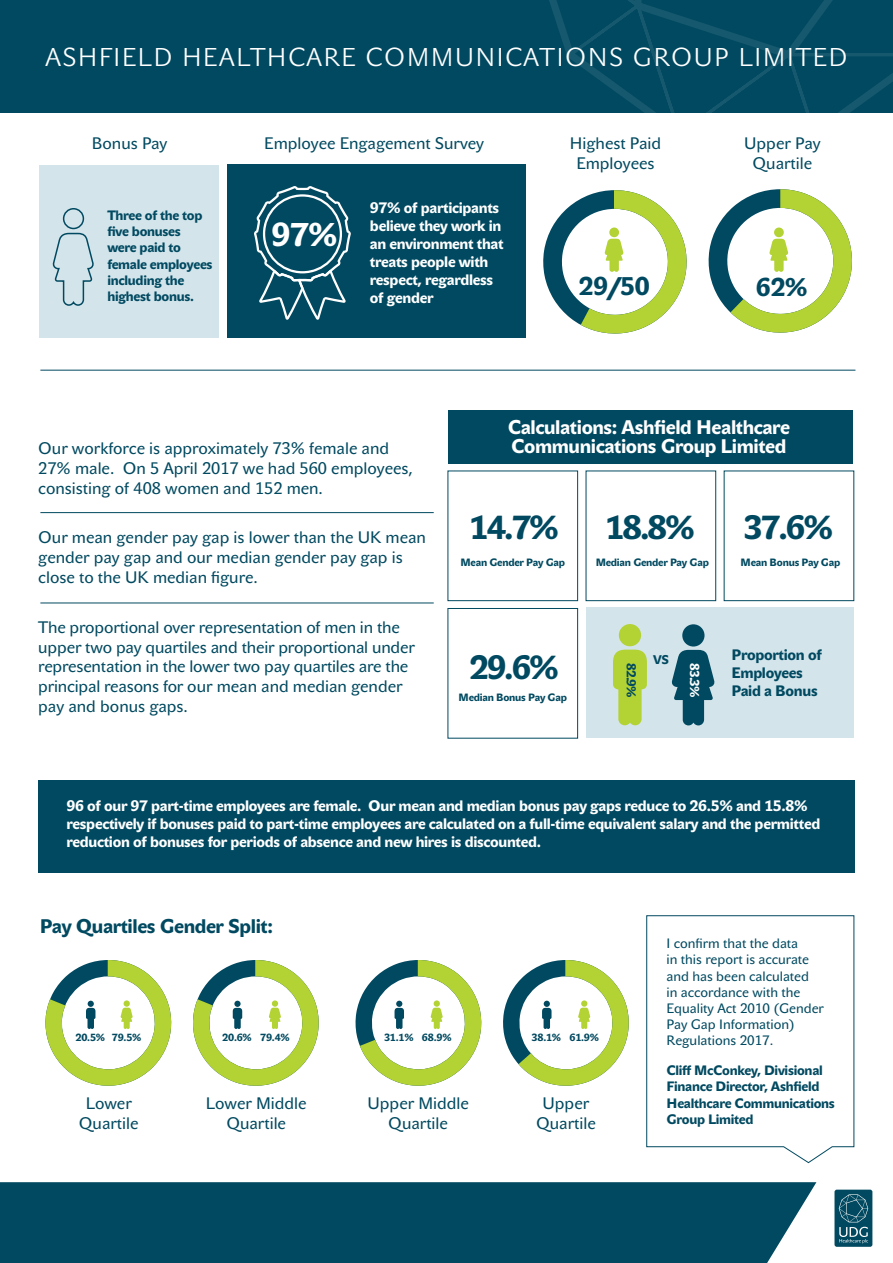
<style>
.page{position:relative;width:893px;height:1263px;background:#fff}
.page>*{position:absolute;margin:0;border:0;box-sizing:border-box;transform-origin:0 0}
.t1{font:33px "John Sans Heavy Pro";letter-spacing:-.06em;color:#004960}
.t2{font:32.55px "John Sans Heavy Pro";color:#fff}
.t3{font:25.5px "John Sans Lite Pro";letter-spacing:.07em;color:#fff}
.t4{font:25.35px "John Sans Heavy Pro";color:#004960}
.t5{font:19.5px/19.5px "John Sans Heavy Pro";letter-spacing:-.02em;color:#fff}
.t6{font:19.5px "John Sans Heavy Pro";letter-spacing:-.02em;color:#004960}
.t7{font:16.5px/19.8px "John Sans Text Pro";color:#004960}
.t8{font:15px/18px "John Sans Heavy Pro";letter-spacing:-.02em;color:#fff}
.t9{font:15px/18px "John Sans Heavy Pro";letter-spacing:-.02em;color:#004960}
.t10{font:13.5px/16.2px "John Sans Heavy Pro";letter-spacing:-.02em;color:#004960}
.t11{font:13.5px/16.2px "John Sans Text Pro";color:#004960}
.t12{font:12.75px "John Sans Heavy Pro";color:#004960}
.t13{font:12.75px "John Sans Heavy Pro";color:#fff}
.t14{font:12.45px "John Sans Heavy Pro";color:#004960}
.t15{font:10.5px "John Sans Heavy Pro";letter-spacing:-.02em;color:#004960}
.t16{font:10.2px "John Sans Heavy Pro";letter-spacing:-.02em;color:#004960}
</style>
<div class="page">
<div style="left:448px;top:608px;width:130px;height:130px;border:1px solid #004960"></div>
<div style="left:0;top:1182px;width:816px;height:81px;background:#004960"></div>
<div style="left:834px;top:1189px;width:38px;height:58px;background:#004960;border-radius:2px"></div>
<svg style="left:839px;top:1194px;width:29px;height:49px"></svg>
<div style="left:0;top:0;width:893px;height:113px;background:#004960"></div>
<svg style="left:549px;top:0;width:344px;height:113px"></svg>
<div style="left:448px;top:410px;width:405px;height:53px;background:#004960"></div>
<div style="left:448px;top:471px;width:130px;height:130px;border:1px solid #004960"></div>
<div style="left:586px;top:607px;width:268px;height:131px;background:#d3e4eb"></div>
<div style="left:682px;top:624px;width:22px;height:22px;background:#004960;border-radius:50%"></div>
<svg style="left:671px;top:650px;width:44px;height:75px"></svg>
<div style="left:619px;top:624px;width:22px;height:22px;background:#b3d234;border-radius:50%"></div>
<svg style="left:613px;top:650px;width:34px;height:75px"></svg>
<svg style="left:646px;top:915px;width:209px;height:248px"></svg>
<svg style="left:45px;top:960px;width:127px;height:126px"></svg>
<svg style="left:193px;top:960px;width:126px;height:126px"></svg>
<svg style="left:503px;top:960px;width:126px;height:126px"></svg>
<svg style="left:355px;top:960px;width:127px;height:126px"></svg>
<div style="left:38px;top:780px;width:817px;height:93px;background:#004960"></div>
<svg style="left:543px;top:190px;width:144px;height:144px"></svg>
<svg style="left:708px;top:189px;width:144px;height:144px"></svg>
<hr style="left:40px;top:370px;width:815px;height:1px;background:#004960">
<div style="left:40px;top:165px;width:179px;height:173px;background:#d3e4eb"></div>
<div style="left:227px;top:164px;width:298px;height:174px;background:#004960"></div>
<svg style="left:254px;top:186px;width:97px;height:134px"></svg>
<div style="left:63px;top:208px;width:21px;height:21px;border:2px solid #004960;border-radius:50%"></div>
<svg style="left:52px;top:232px;width:42px;height:74px"></svg>
<hr style="left:40px;top:512px;width:394px;height:1px;background:#004960">
<hr style="left:40px;top:603px;width:394px;height:1px;background:#004960">
<p class="t3" style="left:46px;top:42px;width:803px">ASHFIELD HEALTHCARE COMMUNICATIONS GROUP LIMITED</p>
<p class="t7" style="left:92px;top:133px;width:77px">Bonus Pay</p>
<p class="t7" style="left:264px;top:133px;width:221px">Employee Engagement Survey</p>
<p class="t7" style="left:570px;top:133px;width:93px">Highest Paid</p>
<p class="t7" style="left:576px;top:153px;width:80px">Employees</p>
<p class="t10" style="left:107px;top:207px;width:107px">Three of the top five bonuses were paid to female employees including the highest bonus.</p>
<p class="t7" style="left:744px;top:133px;width:78px">Upper Pay</p>
<p class="t7" style="left:753px;top:153px;width:61px">Quartile</p>
<p class="t8" style="left:370px;top:198px;width:135px">97% of participants believe they work in an environment that treats people with respect, regardless of gender</p>
<p class="t2" style="left:271px;top:216px;width:68px">97%</p>
<p class="t4" style="left:579px;top:271px;width:73px">29/50</p>
<p class="t4" style="left:756px;top:272px;width:53px">62%</p>
<p class="t7" style="left:38px;top:438px;width:376px">Our workforce is approximately 73% female and<br>27% male. On 5 April 2017 we had 560 employees, consisting of 408 women and 152 men.</p>
<p class="t7" style="left:38px;top:528px;width:389px">Our mean gender pay gap is lower than the UK mean gender pay gap and our median gender pay gap is close to the UK median figure.</p>
<p class="t7" style="left:38px;top:617px;width:378px">The proportional over representation of men in the upper two pay quartiles and their proportional under representation in the lower two pay quartiles are the principal reasons for our mean and median gender pay and bonus gaps.</p>
<p class="t5" style="left:508px;top:417px;width:284px">Calculations: Ashfield Healthcare<br>Communications Group Limited</p>
<p class="t1" style="left:469px;top:509px;width:92px">14.7%</p>
<p class="t1" style="left:743px;top:509px;width:92px">37.6%</p>
<p class="t1" style="left:605px;top:509px;width:92px">18.8%</p>
<p class="t15" style="left:460px;top:556px;width:106px">Mean Gender Pay Gap</p>
<p class="t15" style="left:741px;top:556px;width:101px">Mean Bonus Pay Gap</p>
<p class="t15" style="left:596px;top:556px;width:115px">Median Gender Pay Gap</p>
<p class="t1" style="left:469px;top:649px;width:92px">29.6%</p>
<p class="t9" style="left:731px;top:646px;width:92px">Proportion of<br>Employees</p>
<p class="t9" style="left:731px;top:682px;width:88px">Paid a Bonus</p>
<p class="t14" style="left:653px;top:652px;width:17px">VS</p>
<p class="t12" style="left:638px;top:663px;width:36px;rotate:90deg">82.9%</p>
<p class="t13" style="left:702px;top:663px;width:36px;rotate:90deg">83.3%</p>
<p class="t15" style="left:459px;top:691px;width:110px">Median Bonus Pay Gap</p>
<p class="t8" style="left:67px;top:797px;width:755px">96 of our 97 part-time employees are female. Our mean and median bonus pay gaps reduce to 26.5% and 15.8% respectively if bonuses paid to part-time employees are calculated on a full-time equivalent salary and the permitted reduction of bonuses for periods of absence and new hires is discounted.</p>
<p class="t6" style="left:40px;top:915px;width:235px">Pay Quartiles Gender Split:</p>
<p class="t16" style="left:76px;top:1031px;width:31px">20.5%</p>
<p class="t16" style="left:112px;top:1031px;width:31px">79.5%</p>
<p class="t16" style="left:222px;top:1031px;width:31px">20.6%</p>
<p class="t16" style="left:260px;top:1031px;width:31px">79.4%</p>
<p class="t16" style="left:384px;top:1031px;width:31px">31.1%</p>
<p class="t16" style="left:422px;top:1031px;width:31px">68.9%</p>
<p class="t16" style="left:532px;top:1031px;width:31px">38.1%</p>
<p class="t16" style="left:569px;top:1031px;width:31px">61.9%</p>
<p class="t7" style="left:86px;top:1093px;width:48px">Lower</p>
<p class="t7" style="left:79px;top:1113px;width:61px">Quartile</p>
<p class="t7" style="left:206px;top:1093px;width:102px;text-align:center">Lower Middle<br>Quartile</p>
<p class="t7" style="left:367px;top:1093px;width:103px;text-align:center">Upper Middle<br>Quartile</p>
<p class="t7" style="left:542px;top:1093px;width:48px">Upper</p>
<p class="t7" style="left:536px;top:1113px;width:61px">Quartile</p>
<p class="t11" style="left:666px;top:935px;width:159px">I confirm that the data<br>in this report is accurate and has been calculated<br>in accordance with the<br>Equality Act 2010 (Gender<br>Pay Gap Information)<br>Regulations 2017.</p>
<p class="t10" style="left:666px;top:1062px;width:170px">Cliff McConkey, Divisional<br>Finance Director, Ashfield<br>Healthcare Communications<br>Group Limited</p>
</div>
